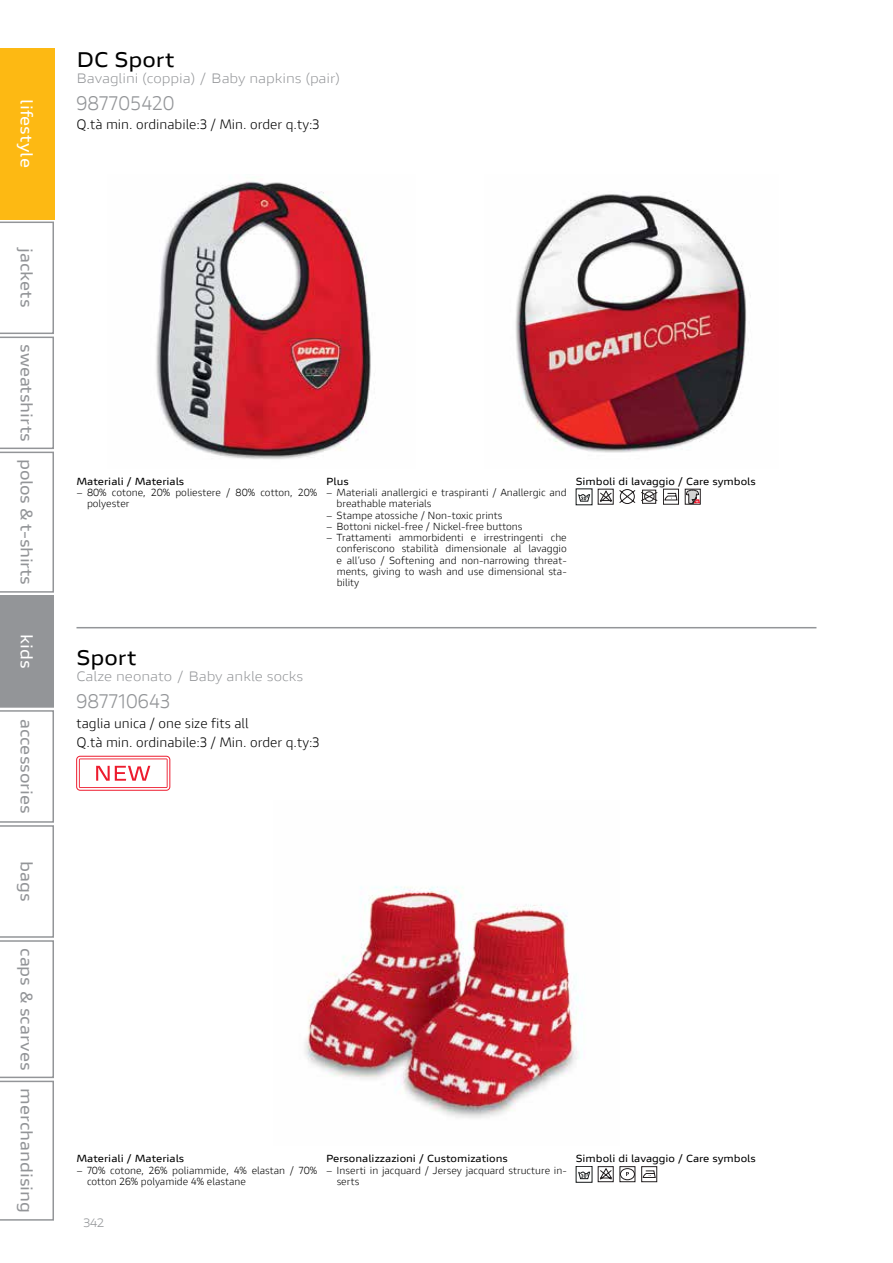
<style>
.page{position:relative;width:893px;height:1263px;background:#fff}
.page>*{position:absolute;margin:0;border:0;box-sizing:border-box;transform-origin:0 0}
.t1{font:700 21px "Ducati Style Ext";color:#000}
.t2{font:19.5px "Ducati Style";color:#939598}
.t3{font:700 16.5px "Ducati Style Ext";color:#939598}
.t4{font:700 16.5px "Ducati Style Ext";color:#fff}
.t5{font:13.5px/19.5px "Ducati Style";color:#000}
.t6{font:13.5px "Ducati Style Ext";color:#939598}
.t7{font:12px "Ducati Style Ext";color:#939598}
.t8{font:10.2px/11.2px "Ducati Style";color:#000}
.t9{font:700 10.2px "Ducati Style Ext";color:#000}
</style>
<div class="page">
<div style="left:0;top:48px;width:54px;height:171px;background:#fdb913"></div>
<svg style="left:0;top:222px;width:54px;height:998px"></svg>
<img style="left:156px;top:181px;width:215px;height:278px">
<img style="left:515px;top:194px;width:236px;height:259px">
<svg style="left:578px;top:494px;width:12px;height:8px"></svg>
<svg style="left:600px;top:490px;width:12px;height:13px"></svg>
<svg style="left:619px;top:489px;width:39px;height:15px"></svg>
<div style="left:644px;top:491px;width:10px;height:10px;border:1px solid #231f20;border-radius:50%"></div>
<div style="left:663px;top:489px;width:16px;height:15px;border:1px solid #231f20"></div>
<svg style="left:665px;top:493px;width:12px;height:7px"></svg>
<div style="left:685px;top:489px;width:15px;height:15px;border:1px solid #231f20"></div>
<svg style="left:686px;top:490px;width:14px;height:14px"></svg>
<hr style="left:76px;top:627px;width:740px;height:1px;background:#939598">
<img style="left:305px;top:886px;width:278px;height:232px">
<div style="left:576px;top:1166px;width:16px;height:16px;border:1px solid #131718"></div>
<svg style="left:578px;top:1171px;width:12px;height:8px"></svg>
<div style="left:598px;top:1166px;width:15px;height:16px;border:1px solid #231f20"></div>
<svg style="left:599px;top:1167px;width:13px;height:13px"></svg>
<div style="left:620px;top:1166px;width:15px;height:16px;border:1px solid #231f20"></div>
<div style="left:620px;top:1168px;width:15px;height:12px;border:1px solid #231f20;border-radius:50%"></div>
<div style="left:641px;top:1166px;width:16px;height:16px;border:1px solid #231f20"></div>
<svg style="left:643px;top:1170px;width:13px;height:8px"></svg>
<div style="left:76px;top:756px;width:94px;height:34px;border:1px solid #ed1c2e;border-radius:4px"></div>
<svg style="left:79px;top:758px;width:89px;height:30px"></svg>
<h3 class="t4" style="left:37px;top:99px;width:70px;rotate:90deg">lifestyle</h3>
<h3 class="t3" style="left:37px;top:248px;width:60px;rotate:90deg">jackets</h3>
<h3 class="t3" style="left:37px;top:344px;width:243px;rotate:90deg">sweatshirts polos &amp; t-shirts</h3>
<h3 class="t4" style="left:37px;top:634px;width:36px;rotate:90deg">kids</h3>
<h3 class="t3" style="left:37px;top:719px;width:96px;rotate:90deg">accessories</h3>
<h3 class="t3" style="left:37px;top:861px;width:42px;rotate:90deg">bags</h3>
<h3 class="t3" style="left:37px;top:948px;width:266px;rotate:90deg">caps &amp; scarves merchandising</h3>
<h1 class="t1" style="left:76px;top:45px;width:100px">DC Sport</h1>
<h3 class="t6" style="left:76px;top:70px;width:265px">Bavaglini (coppia) / Baby napkins (pair)</h3>
<h2 class="t2" style="left:76px;top:91px;width:99px">987705420</h2>
<h3 class="t5" style="left:76px;top:115px;width:244px">Q.tà min. ordinabile:3 / Min. order q.ty:3</h3>
<p class="t9" style="left:76px;top:475px;width:109px">Materiali / Materials</p>
<p class="t8" style="left:87px;top:487px;width:232px;text-indent:-10px">– 80% cotone, 20% poliestere / 80% cotton, 20% polyester</p>
<p class="t9" style="left:326px;top:475px;width:24px">Plus</p>
<p class="t8" style="left:337px;top:487px;width:232px;text-indent:-10px">– Materiali anallergici e traspiranti / Anallergic and breathable materials</p>
<p class="t8" style="left:326px;top:509px;width:178px">– Stampe atossiche / Non-toxic prints</p>
<p class="t8" style="left:326px;top:521px;width:198px">– Bottoni nickel-free / Nickel-free buttons</p>
<p class="t8" style="left:337px;top:532px;width:232px;text-align:justify;text-indent:-10px">– Trattamenti ammorbidenti e irrestringenti che conferiscono stabilità dimensionale al lavaggio e all’uso / Softening and non-narrowing threat&shy;ments, giving to wash and use dimensional sta&shy;bility</p>
<p class="t9" style="left:576px;top:475px;width:181px">Simboli di lavaggio / Care symbols</p>
<h1 class="t1" style="left:76px;top:644px;width:62px">Sport</h1>
<h3 class="t6" style="left:76px;top:668px;width:228px">Calze neonato / Baby ankle socks</h3>
<h2 class="t2" style="left:76px;top:689px;width:95px">987710643</h2>
<h3 class="t5" style="left:76px;top:713px;width:244px">taglia unica / one size fits all<br>Q.tà min. ordinabile:3 / Min. order q.ty:3</h3>
<p class="t9" style="left:76px;top:1152px;width:109px">Materiali / Materials</p>
<p class="t8" style="left:87px;top:1164px;width:232px;text-indent:-10px">– 70% cotone, 26% poliammide, 4% elastan / 70% cotton 26% polyamide 4% elastane</p>
<p class="t9" style="left:326px;top:1152px;width:183px">Personalizzazioni / Customizations</p>
<p class="t8" style="left:337px;top:1164px;width:232px;text-indent:-11px">– Inserti in jacquard / Jersey jacquard structure in&shy;serts</p>
<p class="t9" style="left:576px;top:1152px;width:181px">Simboli di lavaggio / Care symbols</p>
<p class="t7" style="left:83px;top:1215px;width:22px">342</p>
</div>
